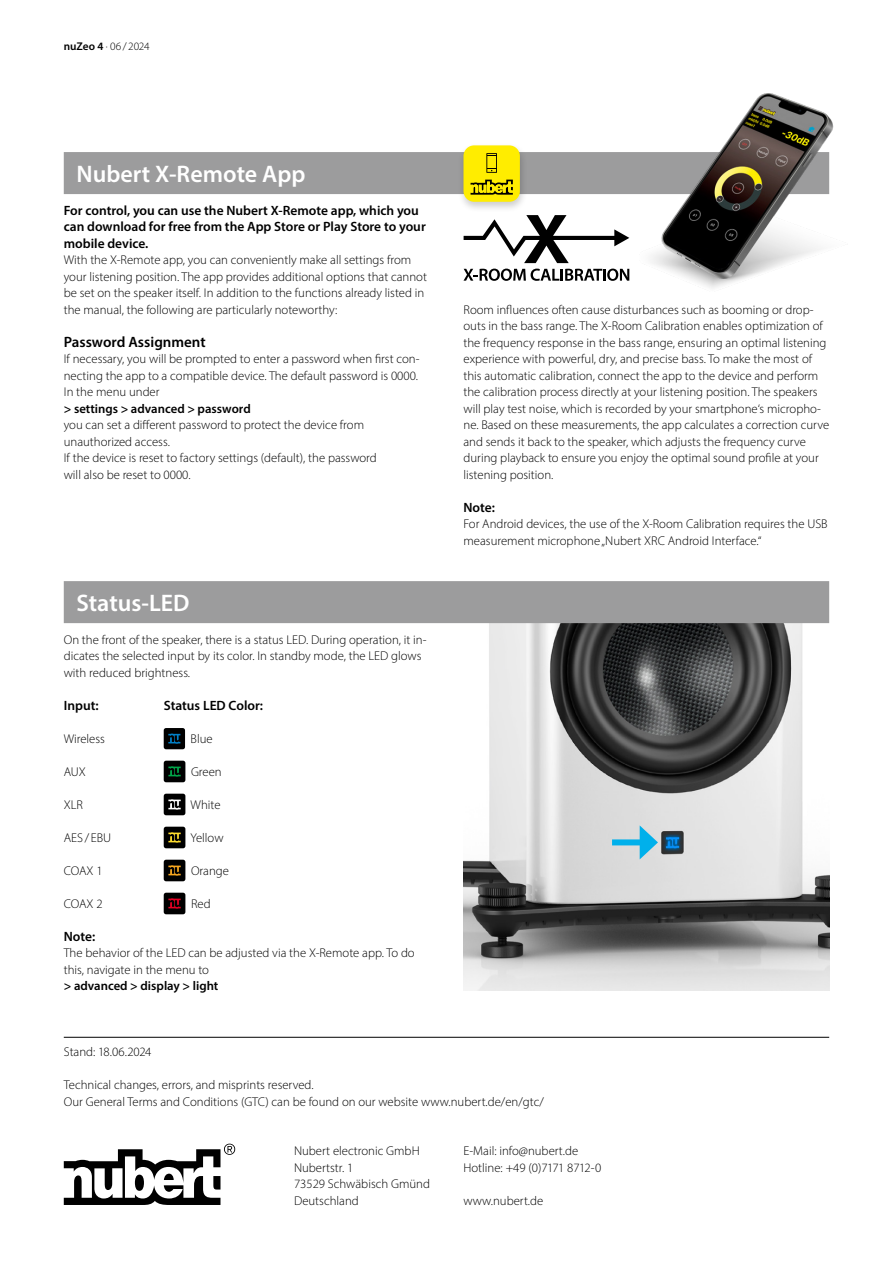
<style>
.page{position:relative;width:893px;height:1263px;background:#fff}
.page>*{position:absolute;margin:0;border:0;box-sizing:border-box;transform-origin:0 0}
.t1{font:600 24px "Myriad Pro";color:#fff}
.t2{font:600 15px "Myriad Pro";color:#000}
.t3{font:600 13.5px/16.5px "Myriad Pro";color:#000}
.t4{font:300 12.75px/16.5px "Myriad Pro";color:#000}
.t5{font:600 12.75px "Myriad Pro";color:#000}
.t6{font:300 11.25px "Myriad Pro";letter-spacing:-.01em;color:#000}
.s1{font-weight:600}
</style>
<div class="page">
<img style="left:463px;top:623px;width:366px;height:367px">
<svg style="left:64px;top:1144px;width:171px;height:61px"></svg>
<hr style="left:64px;top:1037px;width:765px;height:1px;background:#000">
<div style="left:64px;top:152px;width:765px;height:42px;background:#9c9c9d"></div>
<div style="left:64px;top:581px;width:765px;height:42px;background:#9c9c9d"></div>
<svg style="left:164px;top:728px;width:21px;height:21px"></svg>
<svg style="left:164px;top:761px;width:21px;height:21px"></svg>
<svg style="left:164px;top:794px;width:21px;height:21px"></svg>
<svg style="left:164px;top:827px;width:21px;height:21px"></svg>
<svg style="left:164px;top:860px;width:21px;height:21px"></svg>
<svg style="left:164px;top:893px;width:21px;height:21px"></svg>
<svg style="left:463px;top:269px;width:166px;height:12px"></svg>
<svg style="left:464px;top:215px;width:165px;height:48px"></svg>
<img style="left:651px;top:94px;width:183px;height:194px">
<div style="left:457px;top:142px;width:71px;height:71px;background:#000;opacity:.2"></div>
<div style="left:463px;top:145px;width:57px;height:57px;background:#ffed00;border-radius:11px"></div>
<svg style="left:471px;top:180px;width:42px;height:15px"></svg>
<svg style="left:486px;top:153px;width:11px;height:20px"></svg>
<div style="left:612px;top:839px;width:35px;height:6px;background:#00b0eb"></div>
<svg style="left:640px;top:825px;width:18px;height:34px"></svg>
<p class="t6" style="left:64px;top:39px;width:87px"><span class="s1">nuZeo 4</span> · 06 / 2024</p>
<h1 class="t1" style="left:77px;top:158px;width:230px">Nubert X-Remote App</h1>
<p class="t3" style="left:64px;top:202px;width:363px">For control, you can use the Nubert X-Remote app, which you can download for free from the App Store or Play Store to your mobile device.</p>
<p class="t4" style="left:64px;top:252px;width:365px">With the X-Remote app, you can conveniently make all settings from your listening position. The app provides additional options that cannot be set on the speaker itself. In addition to the functions already listed in the manual, the following are particularly noteworthy:</p>
<p class="t2" style="left:64px;top:332px;width:143px">Password Assignment</p>
<p class="t4" style="left:64px;top:351px;width:357px;text-align:justify">If necessary, you will be prompted to enter a password when first con&shy;necting the app to a compatible device. The default password is 0000.<br>In the menu under</p>
<p class="t5" style="left:64px;top:400px;width:189px">&gt; settings &gt; advanced &gt; password</p>
<p class="t4" style="left:64px;top:417px;width:315px">you can set a different password to protect the device from unauthorized access.<br>If the device is reset to factory settings (default), the password will also be reset to 0000.</p>
<h1 class="t1" style="left:77px;top:587px;width:115px">Status-LED</h1>
<p class="t4" style="left:64px;top:631px;width:364px">On the front of the speaker, there is a status LED. During operation, it in&shy;dicates the selected input by its color. In standby mode, the LED glows with reduced brightness.</p>
<p class="t3" style="left:64px;top:697px;width:36px">Input:</p>
<p class="t3" style="left:164px;top:697px;width:101px">Status LED Color:</p>
<p class="t4" style="left:64px;top:730px;width:43px">Wireless</p>
<p class="t4" style="left:191px;top:730px;width:24px">Blue</p>
<p class="t4" style="left:64px;top:763px;width:24px">AUX</p>
<p class="t4" style="left:191px;top:763px;width:32px">Green</p>
<p class="t4" style="left:64px;top:796px;width:21px">XLR</p>
<p class="t4" style="left:191px;top:796px;width:32px">White</p>
<p class="t4" style="left:64px;top:829px;width:49px">AES / EBU</p>
<p class="t4" style="left:190px;top:829px;width:35px">Yellow</p>
<p class="t4" style="left:64px;top:862px;width:40px">COAX 1</p>
<p class="t4" style="left:191px;top:862px;width:40px">Orange</p>
<p class="t4" style="left:64px;top:895px;width:40px">COAX 2</p>
<p class="t4" style="left:191px;top:895px;width:21px">Red</p>
<p class="t3" style="left:64px;top:928px;width:33px">Note:</p>
<p class="t4" style="left:64px;top:945px;width:352px">The behavior of the LED can be adjusted via the X-Remote app. To do this, navigate in the menu to</p>
<p class="t5" style="left:64px;top:978px;width:156px">&gt; advanced &gt; display &gt; light</p>
<p class="t4" style="left:463px;top:301px;width:367px">Room influences often cause disturbances such as booming or drop&shy;outs in the bass range. The X-Room Calibration enables optimization of the frequency response in the bass range, ensuring an optimal listening experience with powerful, dry, and precise bass. To make the most of this automatic calibration, connect the app to the device and perform the calibration process directly at your listening position. The speakers will play test noise, which is recorded by your smartphone‘s micropho&shy;ne. Based on these measurements, the app calculates a correction curve and sends it back to the speaker, which adjusts the frequency curve during playback to ensure you enjoy the optimal sound profile at your listening position.</p>
<p class="t3" style="left:463px;top:499px;width:33px">Note:</p>
<p class="t4" style="left:463px;top:516px;width:366px">For Android devices, the use of the X-Room Calibration requires the USB measurement microphone „Nubert XRC Android Interface.“</p>
<p class="t4" style="left:64px;top:1044px;width:89px">Stand: 18.06.2024</p>
<p class="t4" style="left:64px;top:1077px;width:482px">Technical changes, errors, and misprints reserved.<br>Our General Terms and Conditions (GTC) can be found on our website www.nubert.de/en/gtc/</p>
<p class="t4" style="left:294px;top:1143px;width:137px">Nubert electronic GmbH<br>Nubertstr. 1<br>73529 Schwäbisch Gmünd<br>Deutschland</p>
<p class="t4" style="left:463px;top:1143px;width:139px">E-Mail: info@nubert.de<br>Hotline: +49 (0)7171 8712-0</p>
<p class="t4" style="left:463px;top:1192px;width:81px">www.nubert.de</p>
</div>
